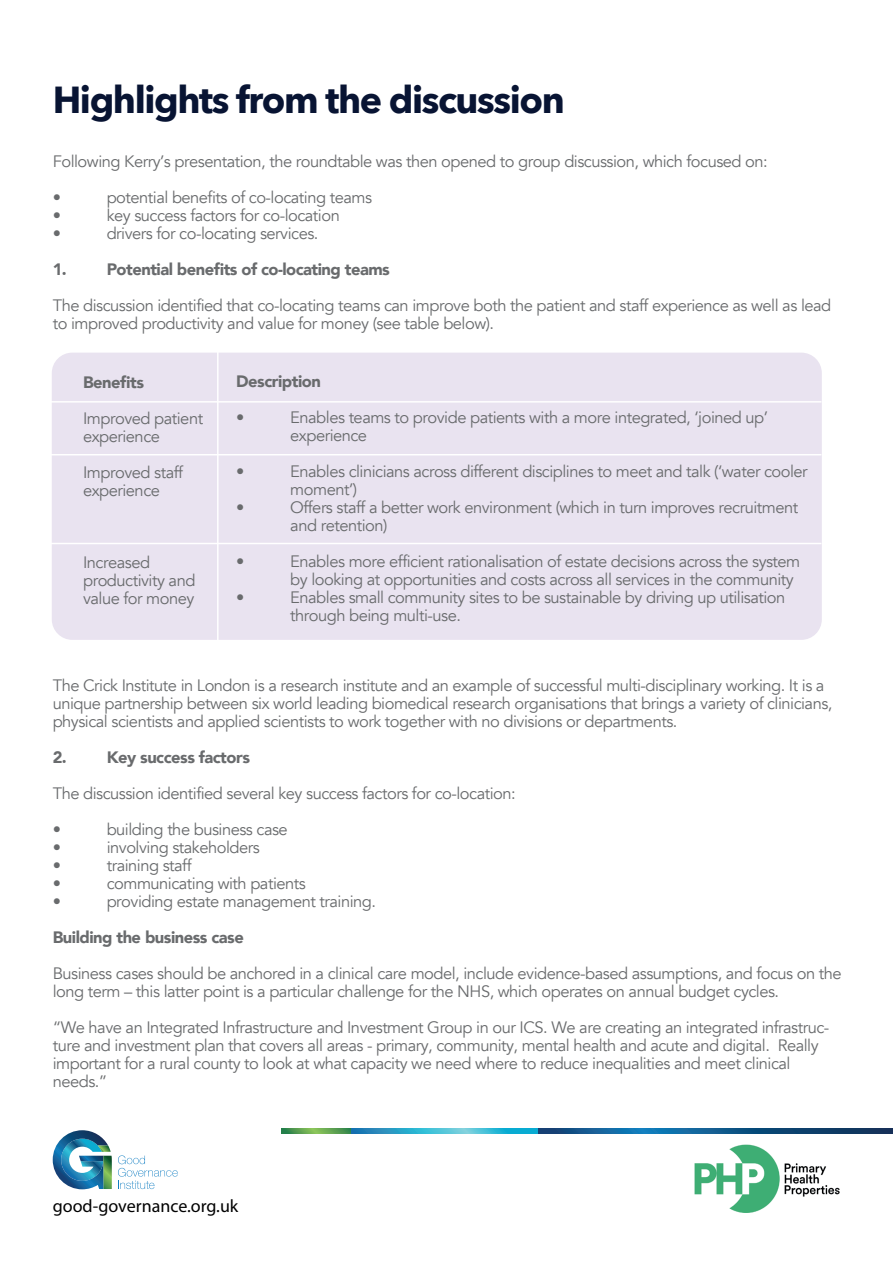
<style>
.page{position:relative;width:893px;height:1263px;background:#fff}
.page>*{position:absolute;margin:0;border:0;box-sizing:border-box;transform-origin:0 0}
.t1{font:700 37.5px "Avenir Next";letter-spacing:-.035em;color:#081433}
.t2{font:18px "Myriad Pro";color:#000001}
.t3{font:16.5px/18px "Avenir";letter-spacing:-.03em;color:#696b6d}
.t4{font:900 16.5px "Avenir";letter-spacing:-.03em;color:#696b6d}
</style>
<div class="page">
<svg style="left:537px;top:1128px;width:356px;height:5px;background:#105385"></svg>
<svg style="left:351px;top:1128px;width:186px;height:5px"></svg>
<svg style="left:281px;top:1128px;width:70px;height:5px"></svg>
<svg style="left:118px;top:1155px;width:60px;height:34px"></svg>
<svg style="left:53px;top:1130px;width:59px;height:59px"></svg>
<img style="left:694px;top:1145px;width:145px;height:67px">
<div style="left:52px;top:353px;width:770px;height:287px;background:#e9e3f0;border-radius:20px"></div>
<hr style="left:43px;top:401px;width:778px;height:2px;background:#fff">
<hr style="left:43px;top:454px;width:778px;height:1px;background:#fff">
<hr style="left:43px;top:543px;width:778px;height:1px;background:#fff">
<hr style="left:217px;top:343px;width:2px;height:314px;background:#fff">
<h1 class="t1" style="left:53px;top:67px;width:514px">Highlights from the discussion</h1>
<p class="t3" style="left:53px;top:144px;width:717px;line-height:36px">Following Kerry’s presentation, the roundtable was then opened to group discussion, which focused on: •</p>
<p class="t3" style="left:107px;top:189px;width:267px">potential benefits of co-locating teams</p>
<p class="t3" style="left:53px;top:207px;width:10px">•</p>
<p class="t3" style="left:107px;top:207px;width:235px">key success factors for co-location</p>
<p class="t3" style="left:53px;top:225px;width:10px">•</p>
<p class="t3" style="left:107px;top:225px;width:213px">drivers for co-locating services.</p>
<p class="t4" style="left:53px;top:255px;width:16px">1.</p>
<p class="t4" style="left:107px;top:255px;width:285px">Potential benefits of co-locating teams</p>
<p class="t3" style="left:53px;top:297px;width:780px">The discussion identified that co-locating teams can improve both the patient and staff experience as well as lead to improved productivity and value for money (see table below).</p>
<p class="t4" style="left:83px;top:368px;width:62px">Benefits</p>
<p class="t3" style="left:83px;top:410px;width:122px">Improved patient experience</p>
<p class="t3" style="left:83px;top:464px;width:101px">Improved staff experience</p>
<p class="t3" style="left:83px;top:554px;width:114px">Increased productivity and value for money</p>
<p class="t4" style="left:236px;top:367px;width:86px">Description</p>
<p class="t3" style="left:236px;top:409px;width:10px">•</p>
<p class="t3" style="left:290px;top:409px;width:479px">Enables teams to provide patients with a more integrated, ‘joined up’ experience</p>
<p class="t3" style="left:236px;top:463px;width:10px">•</p>
<p class="t3" style="left:290px;top:463px;width:519px">Enables clinicians across different disciplines to meet and talk (‘water cooler moment’)</p>
<p class="t3" style="left:236px;top:499px;width:10px">•</p>
<p class="t3" style="left:290px;top:499px;width:509px">Offers staff a better work environment (which in turn improves recruitment and retention)</p>
<p class="t3" style="left:236px;top:553px;width:10px">•</p>
<p class="t3" style="left:290px;top:553px;width:512px">Enables more efficient rationalisation of estate decisions across the system by looking at opportunities and costs across all services in the community</p>
<p class="t3" style="left:236px;top:589px;width:10px">•</p>
<p class="t3" style="left:290px;top:589px;width:497px">Enables small community sites to be sustainable by driving up utilisation through being multi-use.</p>
<p class="t3" style="left:53px;top:676px;width:781px">The Crick Institute in London is a research institute and an example of successful multi-disciplinary working. It is a unique partnership between six world leading biomedical research organisations that brings a variety of clinicians, physical scientists and applied scientists to work together with no divisions or departments.</p>
<p class="t4" style="left:53px;top:743px;width:16px">2.</p>
<p class="t4" style="left:107px;top:743px;width:145px">Key success factors</p>
<p class="t3" style="left:53px;top:775px;width:465px;line-height:36px">The discussion identified several key success factors for co-location: •</p>
<p class="t3" style="left:107px;top:820px;width:183px">building the business case</p>
<p class="t3" style="left:53px;top:838px;width:10px">•</p>
<p class="t3" style="left:107px;top:838px;width:155px">involving stakeholders</p>
<p class="t3" style="left:53px;top:856px;width:10px">•</p>
<p class="t3" style="left:107px;top:856px;width:86px">training staff</p>
<p class="t3" style="left:53px;top:874px;width:10px">•</p>
<p class="t3" style="left:107px;top:874px;width:201px">communicating with patients</p>
<p class="t3" style="left:53px;top:892px;width:10px">•</p>
<p class="t3" style="left:107px;top:892px;width:271px">providing estate management training.</p>
<p class="t4" style="left:53px;top:923px;width:193px">Building the business case</p>
<p class="t3" style="left:53px;top:964px;width:790px">Business cases should be anchored in a clinical care model, include evidence-based assumptions, and focus on the long term – this latter point is a particular challenge for the NHS, which operates on annual budget cycles.</p>
<p class="t3" style="left:53px;top:1018px;width:778px">“We have an Integrated Infrastructure and Investment Group in our ICS. We are creating an integrated infrastruc&shy;ture and investment plan that covers all areas - primary, community, mental health and acute and digital. Really important for a rural county to look at what capacity we need where to reduce inequalities and meet clinical needs.”</p>
<p class="t2" style="left:53px;top:1195px;width:187px">good-governance.org.uk</p>
</div>
